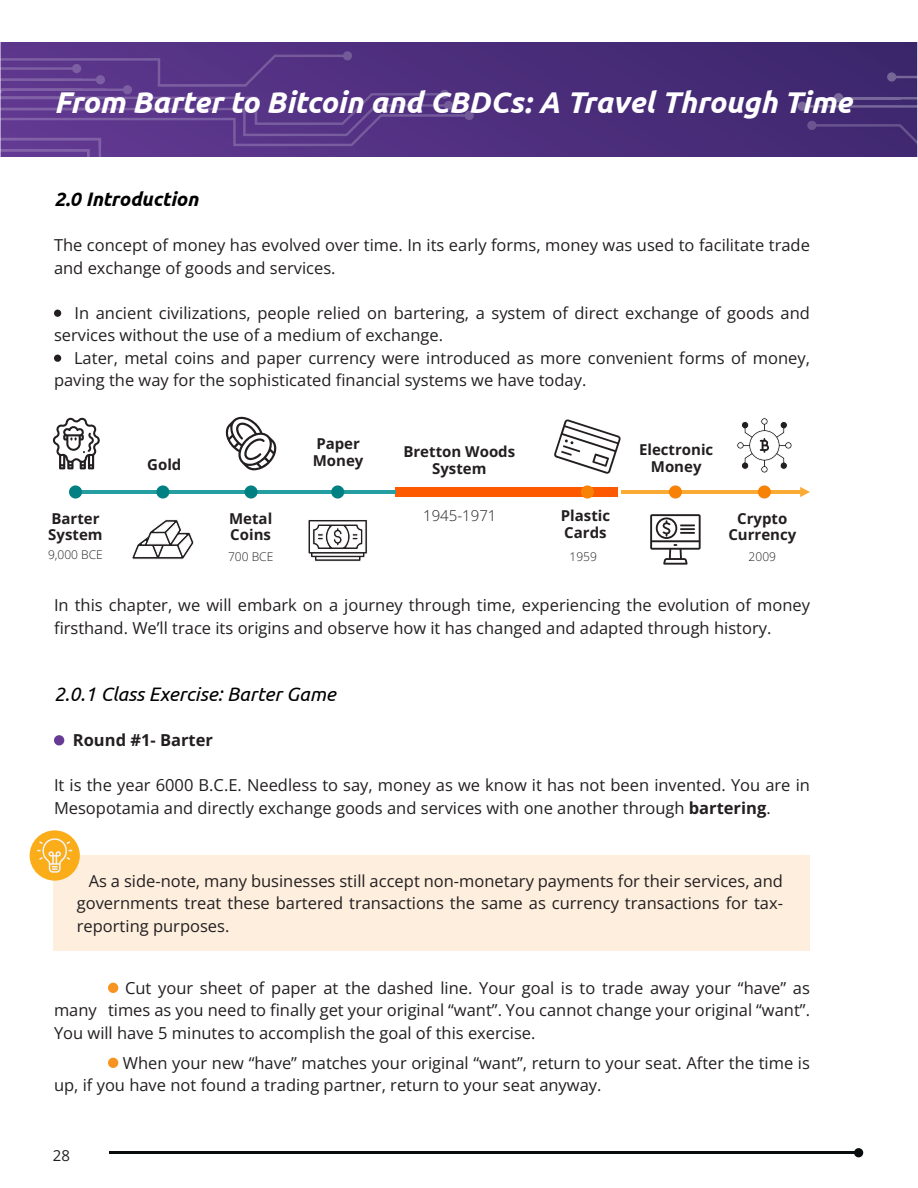
<style>
.page{position:relative;width:918px;height:1188px;background:#fff}
.page>*{position:absolute;margin:0;border:0;box-sizing:border-box;transform-origin:0 0}
.t1{font:italic 700 30px "Ubuntu";color:#fff}
.t2{font:italic 19.5px "Ubuntu";color:#000}
.t3{font:italic 700 19.5px "Ubuntu";color:#000}
.t4{font:16.5px/22.5px "Open Sans";color:#231f20}
.t5{font:700 16.5px "Open Sans";color:#231f20}
.t6{font:700 15px/16.5px "Open Sans";color:#231f20}
.t7{font:300 15px "Open Sans";color:#231f20}
.t8{font:15px "Open Sans";color:#231f20}
.t9{font:300 12px "Open Sans";color:#231f20}
.s1{font-weight:700}
</style>
<div class="page">
<svg style="left:2px;top:43px;width:798px;height:113px;background:#482c78"></svg>
<div style="left:798px;top:102px;width:9px;height:9px;background:#7b689c;border-radius:50%"></div>
<svg style="left:2px;top:51px;width:472px;height:105px;background:#5b388a"></svg>
<hr style="left:109px;top:1152px;width:746px;height:2px;background:#080c0d">
<div style="left:54px;top:310px;width:7px;height:7px;background:#231f20;border-radius:50%"></div>
<div style="left:54px;top:355px;width:7px;height:7px;background:#231f20;border-radius:50%"></div>
<div style="left:54px;top:735px;width:10px;height:10px;background:#673b95;border-radius:50%"></div>
<div style="left:108px;top:983px;width:10px;height:10px;background:#f79320;border-radius:50%"></div>
<div style="left:108px;top:1058px;width:10px;height:10px;background:#f79320;border-radius:50%"></div>
<div style="left:54px;top:856px;width:756px;height:95px;background:#fdeedd"></div>
<div style="left:30px;top:830px;width:50px;height:51px;background:#faad19;border-radius:50%"></div>
<svg style="left:37px;top:837px;width:35px;height:36px"></svg>
<div style="left:395px;top:487px;width:223px;height:10px;background:#fc5900"></div>
<hr style="left:76px;top:490px;width:319px;height:4px;background:#249ea1">
<hr style="left:621px;top:490px;width:180px;height:4px;background:#faab36">
<div style="left:69px;top:485px;width:13px;height:14px;background:#008082;border-radius:50%"></div>
<div style="left:156px;top:485px;width:13px;height:14px;background:#008082;border-radius:50%"></div>
<div style="left:245px;top:485px;width:13px;height:14px;background:#008082;border-radius:50%"></div>
<div style="left:331px;top:485px;width:13px;height:14px;background:#008082;border-radius:50%"></div>
<div style="left:581px;top:485px;width:13px;height:14px;background:#f78205;border-radius:50%"></div>
<div style="left:669px;top:485px;width:13px;height:14px;background:#f78205;border-radius:50%"></div>
<div style="left:758px;top:485px;width:13px;height:14px;background:#f78205;border-radius:50%"></div>
<svg style="left:800px;top:42px;width:118px;height:1116px"></svg>
<svg style="left:53px;top:417px;width:47px;height:52px"></svg>
<svg style="left:554px;top:419px;width:67px;height:55px"></svg>
<svg style="left:308px;top:520px;width:60px;height:42px"></svg>
<svg style="left:132px;top:519px;width:62px;height:41px"></svg>
<svg style="left:225px;top:417px;width:51px;height:53px"></svg>
<svg style="left:737px;top:417px;width:55px;height:56px"></svg>
<svg style="left:650px;top:514px;width:51px;height:51px"></svg>
<p class="t1" style="left:54px;top:84px;width:799px">From Barter to Bitcoin and CBDCs: A Travel Through Time</p>
<p class="t3" style="left:54px;top:187px;width:146px">2.0 Introduction</p>
<p class="t4" style="left:54px;top:234px;width:758px">The concept of money has evolved over time. In its early forms, money was used to facilitate trade and exchange of goods and services.</p>
<p class="t4" style="left:54px;top:301px;width:758px;text-indent:20px">In ancient civilizations, people relied on bartering, a system of direct exchange of goods and services without the use of a medium of exchange.</p>
<p class="t4" style="left:54px;top:346px;width:758px;text-indent:20px">Later, metal coins and paper currency were introduced as more convenient forms of money, paving the way for the sophisticated financial systems we have today.</p>
<p class="t6" style="left:48px;top:510px;width:56px">Barter<br>System</p>
<p class="t6" style="left:147px;top:456px;width:36px">Gold</p>
<p class="t6" style="left:229px;top:510px;width:45px">Metal</p>
<p class="t6" style="left:230px;top:526px;width:42px">Coins</p>
<p class="t6" style="left:313px;top:435px;width:52px">Paper<br>Money</p>
<p class="t6" style="left:403px;top:443px;width:113px;text-align:center">Bretton Woods<br>System</p>
<p class="t7" style="left:423px;top:505px;width:75px">1945-1971</p>
<p class="t6" style="left:561px;top:507px;width:51px">Plastic</p>
<p class="t6" style="left:564px;top:524px;width:44px">Cards</p>
<p class="t6" style="left:639px;top:441px;width:76px;text-align:center">Electronic<br>Money</p>
<p class="t6" style="left:737px;top:510px;width:52px">Crypto</p>
<p class="t6" style="left:728px;top:526px;width:69px">Currency</p>
<p class="t9" style="left:48px;top:547px;width:56px">9,000 BCE</p>
<p class="t9" style="left:228px;top:548px;width:47px">700 BCE</p>
<p class="t9" style="left:570px;top:548px;width:29px">1959</p>
<p class="t9" style="left:749px;top:548px;width:29px">2009</p>
<p class="t4" style="left:54px;top:594px;width:758px">In this chapter, we will embark on a journey through time, experiencing the evolution of money firsthand. We’ll trace its origins and observe how it has changed and adapted through history.</p>
<p class="t2" style="left:54px;top:682px;width:283px">2.0.1 Class Exercise: Barter Game</p>
<p class="t5" style="left:73px;top:729px;width:142px">Round #1- Barter</p>
<p class="t4" style="left:54px;top:774px;width:757px">It is the year 6000 B.C.E. Needless to say, money as we know it has not been invented. You are in<br>Mesopotamia and directly exchange goods and services with one another through <span class="s1">bartering</span>.</p>
<p class="t4" style="left:77px;top:869px;width:708px;text-align:justify;text-indent:12px">As a side-note, many businesses still accept non-monetary payments for their services, and governments treat these bartered transactions the same as currency transactions for tax&shy;reporting purposes.</p>
<p class="t4" style="left:54px;top:976px;width:758px;text-align:justify;text-indent:71px">Cut your sheet of paper at the dashed line. Your goal is to trade away your “have” as many times as you need to finally get your original “want”. You cannot change your original “want”.<br>You will have 5 minutes to accomplish the goal of this exercise.</p>
<p class="t4" style="left:54px;top:1051px;width:758px;text-indent:69px">When your new “have” matches your original “want”, return to your seat. After the time is up, if you have not found a trading partner, return to your seat anyway.</p>
<p class="t8" style="left:53px;top:1145px;width:19px">28</p>
</div>
